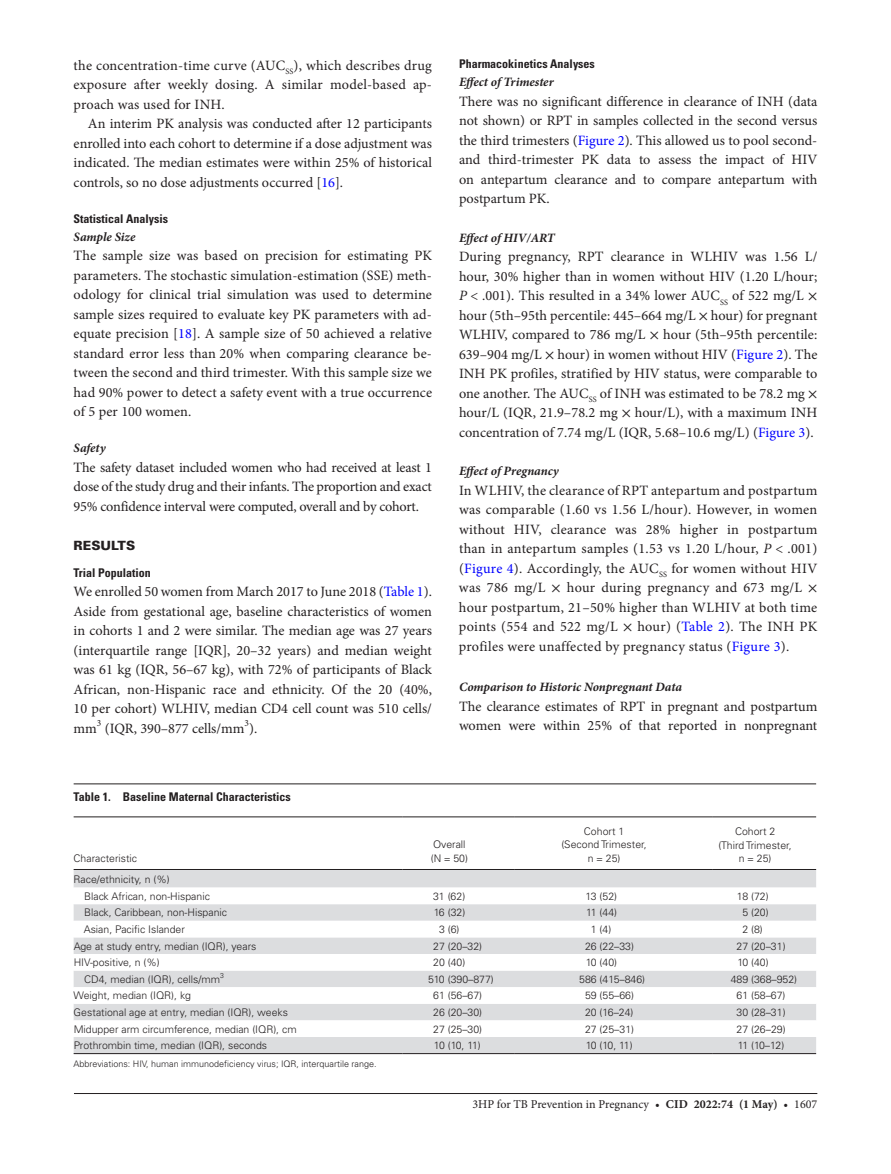
<style>
.page{position:relative;width:891px;height:1174px;background:#fff}
.page>*{position:absolute;margin:0;border:0;box-sizing:border-box;transform-origin:0 0}
.t1{font:14.25px/19.5px "Minion Pro";color:#231f20;text-align:justify}
.t2{font:italic 700 12.75px "Minion Pro";letter-spacing:-.005em;color:#231f20}
.t3{font:900 12.75px "Univers LT Std";color:#231f20}
.t4{font:700 condensed 12px "Univers LT Std";color:#231f20}
.t5{font:12px "Minion Pro";color:#231f20}
.t6{font:300 10.5px/13.5px "Univers LT Std";color:#231f20}
.t7{font:300 9px "Univers LT Std";color:#231f20}
.t8{font:300 6.9px "Univers LT Std";color:#231f20}
.s1{color:#00f}
.s2{font-style:italic}
.s3{font-family:"STIX General"}
.s4{font-weight:700}
</style>
<div class="page">
<hr style="left:74px;top:1093px;width:743px;height:1px;background:#231f20">
<hr style="left:74px;top:783px;width:742px;height:1px;background:#231f20">
<svg style="left:74px;top:817px;width:742px;height:1px"></svg>
<div style="left:74px;top:870px;width:742px;height:183px;background:#dcdddf"></div>
<svg style="left:74px;top:888px;width:742px;height:149px"></svg>
<hr style="left:74px;top:816px;width:329px;height:1px;background:#231f20">
<hr style="left:403px;top:816px;width:111px;height:1px;background:#231f20">
<hr style="left:514px;top:816px;width:198px;height:1px;background:#231f20">
<hr style="left:712px;top:816px;width:104px;height:1px;background:#231f20">
<hr style="left:74px;top:869px;width:329px;height:1px;background:#231f20">
<hr style="left:403px;top:869px;width:111px;height:1px;background:#231f20">
<hr style="left:514px;top:869px;width:198px;height:1px;background:#231f20">
<hr style="left:712px;top:869px;width:104px;height:1px;background:#231f20">
<hr style="left:74px;top:1053px;width:329px;height:1px;background:#231f20">
<hr style="left:403px;top:1053px;width:111px;height:1px;background:#231f20">
<hr style="left:514px;top:1053px;width:198px;height:1px;background:#231f20">
<hr style="left:712px;top:1053px;width:104px;height:1px;background:#231f20">
<p class="t1" style="left:74px;top:55px;width:360px">the concentration-time curve (AUC<sub>SS</sub>), which describes drug exposure after weekly dosing. A similar model-based ap&shy;proach was used for INH.</p>
<p class="t1" style="left:74px;top:114px;width:360px;text-indent:14px">An interim PK analysis was conducted after 12 participants enrolled into each cohort to determine if a dose adjustment was indicated. The median estimates were within 25% of historical controls, so no dose adjustments occurred [<span class="s1">16</span>].</p>
<p class="t4" style="left:74px;top:211px;width:96px">Statistical Analysis</p>
<p class="t2" style="left:74px;top:228px;width:63px">Sample Size</p>
<p class="t1" style="left:74px;top:246px;width:360px">The sample size was based on precision for estimating PK parameters. The stochastic simulation-estimation (SSE) meth&shy;odology for clinical trial simulation was used to determine sample sizes required to evaluate key PK parameters with ad&shy;equate precision [<span class="s1">18</span>]. A sample size of 50 achieved a relative standard error less than 20% when comparing clearance be&shy;tween the second and third trimester. With this sample size we had 90% power to detect a safety event with a true occurrence of 5 per 100 women.</p>
<p class="t2" style="left:74px;top:439px;width:34px">Safety</p>
<p class="t1" style="left:74px;top:457px;width:360px">The safety dataset included women who had received at least 1 dose of the study drug and their infants. The proportion and exact 95% confidence interval were computed, overall and by cohort.</p>
<p class="t3" style="left:74px;top:537px;width:63px">RESULTS</p>
<p class="t4" style="left:74px;top:565px;width:79px">Trial Population</p>
<p class="t1" style="left:74px;top:582px;width:360px">We enrolled 50 women from March 2017 to June 2018 (<span class="s1">Table 1</span>).<br>Aside from gestational age, baseline characteristics of women in cohorts 1 and 2 were similar. The median age was 27 years (interquartile range [IQR], 20–32 years) and median weight was 61 kg (IQR, 56–67 kg), with 72% of participants of Black African, non-Hispanic race and ethnicity. Of the 20 (40%, 10 per cohort) WLHIV, median CD4 cell count was 510 cells/ mm<sup>3</sup> (IQR, 390–877 cells/mm<sup>3</sup>).</p>
<p class="t4" style="left:74px;top:789px;width:219px">Table 1. Baseline Maternal Characteristics</p>
<p class="t4" style="left:459px;top:56px;width:137px">Pharmacokinetics Analyses</p>
<p class="t2" style="left:459px;top:73px;width:96px">Effect of Trimester</p>
<p class="t1" style="left:459px;top:91px;width:360px">There was no significant difference in clearance of INH (data not shown) or RPT in samples collected in the second versus the third trimesters (<span class="s1">Figure 2</span>). This allowed us to pool second&shy;and third-trimester PK data to assess the impact of HIV on antepartum clearance and to compare antepartum with postpartum PK.</p>
<p class="t2" style="left:459px;top:228px;width:97px">Effect of HIV/ART</p>
<p class="t1" style="left:459px;top:247px;width:360px">During pregnancy, RPT clearance in WLHIV was 1.56 L/ hour, 30% higher than in women without HIV (1.20 L/hour; <span class="s2">P</span> &lt; .001). This resulted in a 34% lower AUC<sub>SS</sub> of 522 mg/L <span class="s3">× </span>hour (5th–95th percentile: 445–664 mg/L <span class="s3">×</span> hour) for pregnant WLHIV, compared to 786 mg/L <span class="s3">×</span> hour (5th–95th percentile:<br>639–904 mg/L <span class="s3">×</span> hour) in women without HIV (<span class="s1">Figure 2</span>). The INH PK profiles, stratified by HIV status, were comparable to one another. The AUC<sub>SS</sub> of INH was estimated to be 78.2 mg <span class="s3">× </span>hour/L (IQR, 21.9–78.2 mg <span class="s3">×</span> hour/L), with a maximum INH concentration of 7.74 mg/L (IQR, 5.68–10.6 mg/L) (<span class="s1">Figure 3</span>).</p>
<p class="t2" style="left:459px;top:462px;width:101px">Effect of Pregnancy</p>
<p class="t1" style="left:459px;top:480px;width:360px">In WLHIV, the clearance of RPT antepartum and postpartum was comparable (1.60 vs 1.56 L/hour). However, in women without HIV, clearance was 28% higher in postpartum than in antepartum samples (1.53 vs 1.20 L/hour, <span class="s2">P</span> &lt; .001) (<span class="s1">Figure 4</span>). Accordingly, the AUC<sub>SS</sub> for women without HIV was 786 mg/L <span class="s3">×</span> hour during pregnancy and 673 mg/L <span class="s3">× </span>hour postpartum, 21–50% higher than WLHIV at both time points (554 and 522 mg/L <span class="s3">×</span> hour) (<span class="s1">Table 2</span>). The INH PK profiles were unaffected by pregnancy status (<span class="s1">Figure 3</span>).</p>
<p class="t2" style="left:459px;top:678px;width:224px">Comparison to Historic Nonpregnant Data</p>
<p class="t1" style="left:459px;top:696px;width:360px">The clearance estimates of RPT in pregnant and postpartum women were within 25% of that reported in nonpregnant</p>
<p class="t6" style="left:74px;top:852px;width:65px">Characteristic</p>
<p class="t6" style="left:84px;top:871px;width:127px;line-height:16.6px;text-indent:-10px">Race/ethnicity, n (%)<br>Black African, non-Hispanic</p>
<p class="t6" style="left:431px;top:838px;width:39px">Overall (N = 50)</p>
<p class="t6" style="left:561px;top:825px;width:87px;text-align:center">Cohort 1<br>(Second Trimester, n = 25)</p>
<p class="t6" style="left:718px;top:825px;width:75px;text-align:center">Cohort 2<br>(Third Trimester, n = 25)</p>
<p class="t6" style="left:433px;top:889px;width:34px">31 (62)</p>
<p class="t6" style="left:586px;top:889px;width:33px">13 (52)</p>
<p class="t6" style="left:737px;top:889px;width:33px">18 (72)</p>
<p class="t6" style="left:84px;top:906px;width:145px">Black, Caribbean, non-Hispanic</p>
<p class="t6" style="left:434px;top:906px;width:33px">16 (32)</p>
<p class="t6" style="left:586px;top:906px;width:32px">11 (44)</p>
<p class="t6" style="left:742px;top:906px;width:28px">5 (20)</p>
<p class="t6" style="left:84px;top:922px;width:103px">Asian, Pacific Islander</p>
<p class="t6" style="left:439px;top:922px;width:22px">3 (6)</p>
<p class="t6" style="left:591px;top:922px;width:22px">1 (4)</p>
<p class="t6" style="left:742px;top:922px;width:22px">2 (8)</p>
<p class="t6" style="left:74px;top:939px;width:184px">Age at study entry, median (IQR), years</p>
<p class="t6" style="left:433px;top:939px;width:51px">27 (20–32)</p>
<p class="t6" style="left:585px;top:939px;width:51px">26 (22–33)</p>
<p class="t6" style="left:737px;top:939px;width:51px">27 (20–31)</p>
<p class="t6" style="left:74px;top:956px;width:88px">HIV-positive, n (%)</p>
<p class="t6" style="left:433px;top:956px;width:34px">20 (40)</p>
<p class="t6" style="left:586px;top:956px;width:33px">10 (40)</p>
<p class="t6" style="left:737px;top:956px;width:33px">10 (40)</p>
<p class="t6" style="left:84px;top:972px;width:137px">CD4, median (IQR), cells/mm</p>
<p class="t8" style="left:220px;top:971px;width:5px">3</p>
<p class="t6" style="left:428px;top:972px;width:67px">510 (390–877)</p>
<p class="t6" style="left:579px;top:972px;width:68px">586 (415–846)</p>
<p class="t6" style="left:731px;top:972px;width:68px">489 (368–952)</p>
<p class="t6" style="left:74px;top:989px;width:119px">Weight, median (IQR), kg</p>
<p class="t6" style="left:433px;top:989px;width:51px">61 (56–67)</p>
<p class="t6" style="left:585px;top:989px;width:51px">59 (55–66)</p>
<p class="t6" style="left:737px;top:989px;width:51px">61 (58–67)</p>
<p class="t6" style="left:74px;top:1005px;width:216px">Gestational age at entry, median (IQR), weeks</p>
<p class="t6" style="left:433px;top:1005px;width:51px">26 (20–30)</p>
<p class="t6" style="left:585px;top:1005px;width:50px">20 (16–24)</p>
<p class="t6" style="left:737px;top:1005px;width:51px">30 (28–31)</p>
<p class="t6" style="left:74px;top:1022px;width:225px">Midupper arm circumference, median (IQR), cm</p>
<p class="t6" style="left:433px;top:1022px;width:51px">27 (25–30)</p>
<p class="t6" style="left:585px;top:1022px;width:51px">27 (25–31)</p>
<p class="t6" style="left:737px;top:1022px;width:51px">27 (26–29)</p>
<p class="t6" style="left:74px;top:1039px;width:195px">Prothrombin time, median (IQR), seconds</p>
<p class="t6" style="left:434px;top:1039px;width:48px">10 (10, 11)</p>
<p class="t6" style="left:586px;top:1039px;width:48px">10 (10, 11)</p>
<p class="t6" style="left:738px;top:1039px;width:48px">11 (10–12)</p>
<p class="t7" style="left:74px;top:1059px;width:304px">Abbreviations: HIV, human immunodeficiency virus; IQR, interquartile range.</p>
<p class="t5" style="left:472px;top:1096px;width:346px">3HP for TB Prevention in Pregnancy • <span class="s4">cid 2022:74 (1 May)</span> • 1607</p>
</div>
